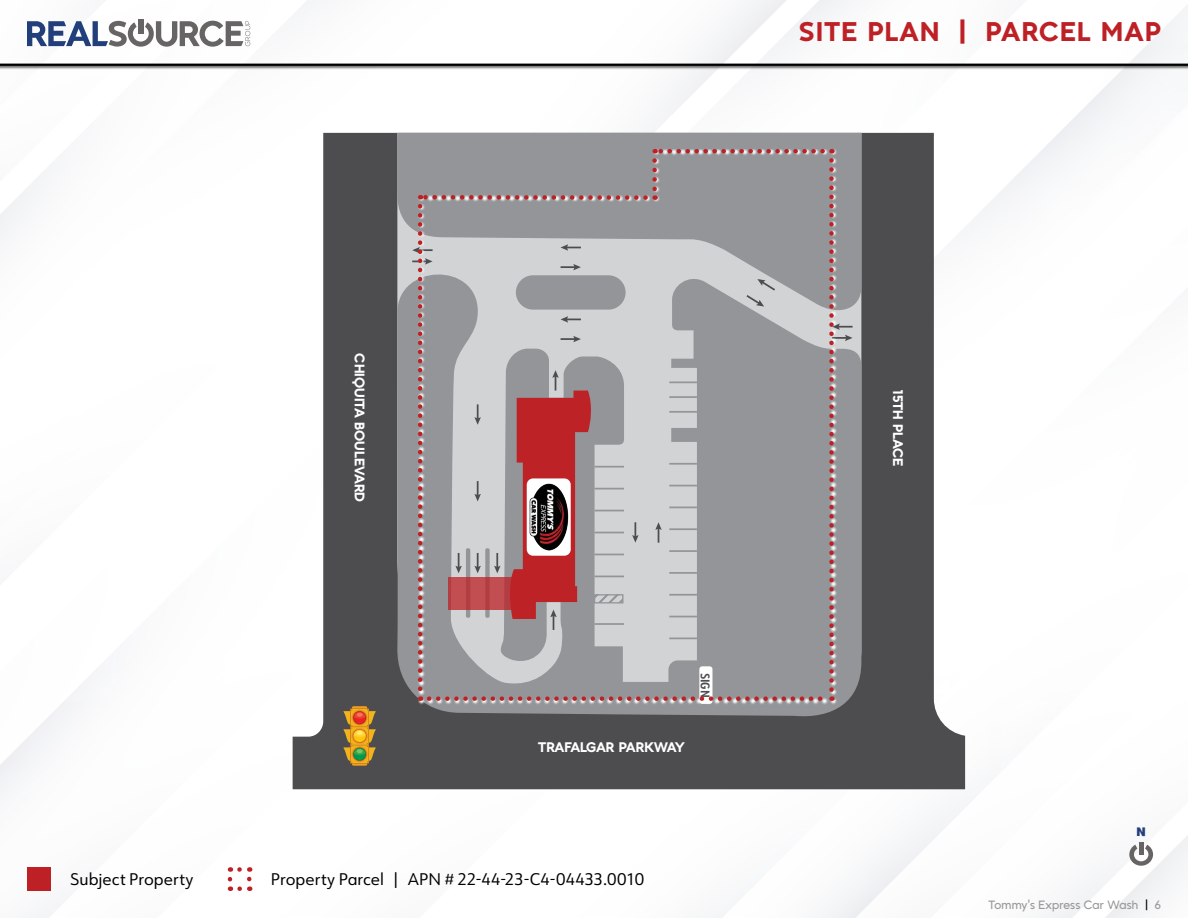
<style>
.page{position:relative;width:1188px;height:918px;background:#fff}
.page>*{position:absolute;margin:0;border:0;box-sizing:border-box;transform-origin:0 0}
.t1{font:900 27px "Kontora";letter-spacing:.05em;color:#bd2126}
.t2{font:16.5px "URW Form";color:#000}
.t3{font:900 13.95px "Kontora";color:#fff}
.t4{font:900 13.95px "Kontora";letter-spacing:-.03em;color:#fff}
.t5{font:700 12.3px "URW Form Cond";color:#4d4d4f}
.t6{font:600 12px "Kontora";letter-spacing:.015em;color:#999}
.t7{font:12px "URW Form Poster";color:#223e7b}
.s1{color:#000}
</style>
<div class="page">
<div style="left:138px;top:19px;width:6px;height:15px;background:#676464"></div>
<svg style="left:27px;top:21px;width:223px;height:26px"></svg>
<div style="left:0;top:63px;width:1188px;height:7px;background:#000;opacity:.75"></div>
<hr style="left:0;top:64px;width:1188px;height:2px;background:#000">
<svg style="left:293px;top:133px;width:672px;height:656px;fill:#4d4d4f"></svg>
<div style="left:397px;top:133px;width:464px;height:128px;background:#939598"></div>
<svg style="left:397px;top:261px;width:464px;height:458px;background:#8b8c8f"></svg>
<div style="left:352px;top:706px;width:15px;height:8px;background:#ef9e20;border-radius:2px"></div>
<div style="left:352px;top:758px;width:15px;height:8px;background:#ef9e20;border-radius:2px"></div>
<svg style="left:350px;top:708px;width:19px;height:56px"></svg>
<div style="left:351px;top:745px;width:17px;height:18px;background:#f2b41c"></div>
<svg style="left:343px;top:709px;width:33px;height:53px;background:#b5882e"></svg>
<div style="left:27px;top:867px;width:24px;height:24px;background:#bd2126"></div>
<svg style="left:228px;top:879px;width:4px;height:12px"></svg>
<svg style="left:240px;top:887px;width:10px;height:4px"></svg>
<svg style="left:247px;top:867px;width:4px;height:12px"></svg>
<svg style="left:230px;top:867px;width:10px;height:5px"></svg>
<svg style="left:1129px;top:845px;width:24px;height:21px"></svg>
<div style="left:1139px;top:842px;width:5px;height:12px;background:#676464"></div>
<svg style="left:412px;top:149px;width:441px;height:552px;background:#a8a1a3"></svg>
<h1 class="t1" style="left:799px;top:12px;width:364px">SITE PLAN | PARCEL MAP</h1>
<p class="t3" style="left:370px;top:353px;width:150px;rotate:90deg">CHIQUITA BOULEVARD</p>
<p class="t5" style="left:714px;top:673px;width:27px;rotate:90deg">SIGN</p>
<p class="t4" style="left:538px;top:737px;width:148px">TRAFALGAR PARKWAY</p>
<p class="t2" style="left:70px;top:868px;width:125px">Subject Property</p>
<p class="t2" style="left:271px;top:868px;width:375px">Property Parcel | APN # 22-44-23-C4-04433.0010</p>
<p class="t3" style="left:908px;top:390px;width:78px;rotate:90deg">15TH PLACE</p>
<p class="t7" style="left:1137px;top:823px;width:11px">N</p>
<p class="t6" style="left:988px;top:897px;width:174px">Tommy’s Express Car Wash <span class="s1">|</span> 6</p>
</div>
